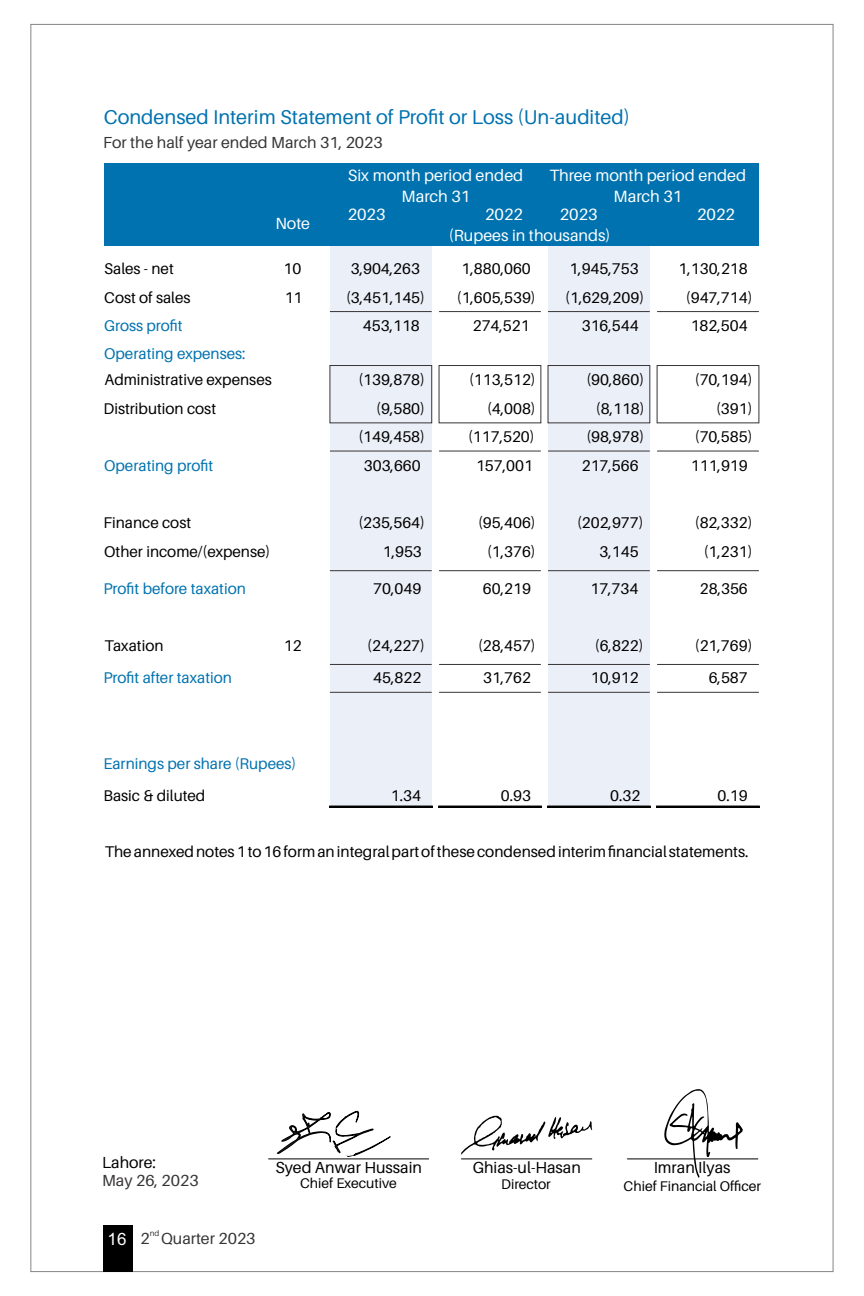
<style>
.page{position:relative;width:864px;height:1296px;background:#fff}
.page>*{position:absolute;margin:0;border:0;box-sizing:border-box;transform-origin:0 0}
.t1{font:20px "Aileron";color:#0072af}
.t2{font:17px "Arial";color:#fff}
.t3{font:16.4px/21.4px "Aileron";color:#fefefe;text-align:center}
.t4{font:16.2px "Aileron";color:#fefefe}
.t5{font:16px "Aileron";color:#373435}
.t6{font:16px "Aileron";color:#000}
.t7{font:15.6px/28.6px "Aileron";color:#000}
.t8{font:15.6px "Aileron";color:#0072af}
.t9{font:14px "Aileron";color:#000}
.t10{font:8px "Aileron";color:#373435}
</style>
<div class="page">
<svg style="left:277px;top:1110px;width:114px;height:47px"></svg>
<hr style="left:268px;top:1158px;width:161px;height:1px;background:#000">
<hr style="left:461px;top:1158px;width:131px;height:1px;background:#000">
<svg style="left:461px;top:1116px;width:131px;height:39px"></svg>
<hr style="left:627px;top:1158px;width:131px;height:1px;background:#000">
<svg style="left:664px;top:1089px;width:79px;height:89px"></svg>
<div style="left:103px;top:1225px;width:29px;height:47px;background:#000"></div>
<div style="left:330px;top:243px;width:102px;height:564px;background:#ebeff7"></div>
<div style="left:548px;top:243px;width:102px;height:564px;background:#ebeff7"></div>
<hr style="left:329px;top:806px;width:104px;height:1px;background:#000">
<hr style="left:438px;top:806px;width:103px;height:1px;background:#000">
<hr style="left:547px;top:806px;width:103px;height:1px;background:#000">
<hr style="left:656px;top:806px;width:103px;height:1px;background:#000">
<div style="left:105px;top:163px;width:654px;height:82px;background:#0072af"></div>
<div style="left:330px;top:365px;width:102px;height:58px;border:1px solid #373435"></div>
<div style="left:439px;top:365px;width:102px;height:58px;border:1px solid #373435"></div>
<div style="left:548px;top:365px;width:102px;height:58px;border:1px solid #373435"></div>
<div style="left:657px;top:365px;width:102px;height:58px;border:1px solid #373435"></div>
<hr style="left:330px;top:311px;width:102px;height:1px;background:#373435">
<hr style="left:439px;top:311px;width:102px;height:1px;background:#373435">
<hr style="left:548px;top:311px;width:102px;height:1px;background:#373435">
<hr style="left:657px;top:311px;width:102px;height:1px;background:#373435">
<hr style="left:330px;top:451px;width:102px;height:1px;background:#373435">
<hr style="left:439px;top:451px;width:102px;height:1px;background:#373435">
<hr style="left:548px;top:451px;width:102px;height:1px;background:#373435">
<hr style="left:657px;top:451px;width:102px;height:1px;background:#373435">
<hr style="left:330px;top:570px;width:102px;height:1px;background:#373435">
<hr style="left:439px;top:570px;width:102px;height:1px;background:#373435">
<hr style="left:548px;top:570px;width:102px;height:1px;background:#373435">
<hr style="left:657px;top:570px;width:102px;height:1px;background:#373435">
<hr style="left:330px;top:664px;width:102px;height:1px;background:#373435">
<hr style="left:439px;top:664px;width:102px;height:1px;background:#373435">
<hr style="left:548px;top:664px;width:102px;height:1px;background:#373435">
<hr style="left:657px;top:664px;width:102px;height:1px;background:#373435">
<hr style="left:330px;top:692px;width:102px;height:1px;background:#373435">
<hr style="left:439px;top:692px;width:102px;height:1px;background:#373435">
<hr style="left:548px;top:692px;width:102px;height:1px;background:#373435">
<hr style="left:657px;top:692px;width:102px;height:1px;background:#373435">
<p class="t1" style="left:104px;top:109px;width:528px">Condensed Interim Statement of Profit or Loss (Un-audited)</p>
<p class="t5" style="left:103px;top:135px;width:281px">For the half year ended March 31, 2023</p>
<p class="t3" style="left:348px;top:166px;width:177px">Six month period ended<br>March 31</p>
<p class="t3" style="left:549px;top:166px;width:198px">Three month period ended<br>March 31</p>
<p class="t4" style="left:275px;top:217px;width:36px">Note</p>
<p class="t3" style="left:348px;top:205px;width:39px">2023</p>
<p class="t3" style="left:485px;top:205px;width:39px">2022</p>
<p class="t3" style="left:560px;top:205px;width:39px">2023</p>
<p class="t3" style="left:697px;top:205px;width:39px">2022</p>
<p class="t4" style="left:449px;top:228px;width:163px">(Rupees in thousands)</p>
<p class="t7" style="left:104px;top:255px;width:71px">Sales - net</p>
<p class="t7" style="left:284px;top:255px;width:19px">10</p>
<p class="t7" style="left:569px;top:255px;width:71px">1,945,753</p>
<p class="t7" style="left:679px;top:255px;width:71px">1,130,218</p>
<p class="t7" style="left:104px;top:284px;width:88px">Cost of sales</p>
<p class="t7" style="left:285px;top:284px;width:19px">11</p>
<p class="t7" style="left:565px;top:284px;width:80px">(1,629,209)</p>
<p class="t7" style="left:686px;top:284px;width:68px">(947,714)</p>
<p class="t8" style="left:104px;top:319px;width:80px">Gross profit</p>
<p class="t7" style="left:582px;top:313px;width:58px">316,544</p>
<p class="t7" style="left:691px;top:313px;width:58px">182,504</p>
<p class="t8" style="left:104px;top:347px;width:143px">Operating expenses:</p>
<p class="t7" style="left:358px;top:366px;width:68px">(139,878)</p>
<p class="t7" style="left:469px;top:366px;width:68px">(113,512)</p>
<p class="t7" style="left:586px;top:366px;width:59px">(90,860)</p>
<p class="t7" style="left:695px;top:366px;width:59px">(70,194)</p>
<p class="t7" style="left:376px;top:395px;width:50px">(9,580)</p>
<p class="t7" style="left:487px;top:395px;width:50px">(4,008)</p>
<p class="t7" style="left:596px;top:395px;width:50px">(8,118)</p>
<p class="t7" style="left:716px;top:395px;width:38px">(391)</p>
<p class="t7" style="left:358px;top:424px;width:68px">(149,458)</p>
<p class="t7" style="left:468px;top:424px;width:68px">(117,520)</p>
<p class="t7" style="left:586px;top:424px;width:59px">(98,978)</p>
<p class="t7" style="left:695px;top:424px;width:59px">(70,585)</p>
<p class="t8" style="left:104px;top:459px;width:111px">Operating profit</p>
<p class="t7" style="left:364px;top:452px;width:58px">303,660</p>
<p class="t7" style="left:476px;top:452px;width:58px">157,001</p>
<p class="t7" style="left:582px;top:452px;width:58px">217,566</p>
<p class="t7" style="left:691px;top:452px;width:58px">111,919</p>
<p class="t7" style="left:351px;top:255px;width:71px">3,904,263</p>
<p class="t7" style="left:462px;top:255px;width:71px">1,880,060</p>
<p class="t7" style="left:346px;top:284px;width:80px">(3,451,145)</p>
<p class="t7" style="left:457px;top:284px;width:80px">(1,605,539)</p>
<p class="t7" style="left:363px;top:313px;width:58px">453,118</p>
<p class="t7" style="left:473px;top:313px;width:58px">274,521</p>
<p class="t7" style="left:103px;top:366px;width:170px">Administrative expenses<br>Distribution cost</p>
<p class="t7" style="left:103px;top:510px;width:169px">Finance cost<br>Other income/(expense)</p>
<p class="t7" style="left:358px;top:510px;width:68px">(235,564)</p>
<p class="t7" style="left:478px;top:510px;width:59px">(95,406)</p>
<p class="t7" style="left:577px;top:510px;width:68px">(202,977)</p>
<p class="t7" style="left:695px;top:510px;width:59px">(82,332)</p>
<p class="t7" style="left:383px;top:538px;width:41px">1,953</p>
<p class="t7" style="left:487px;top:538px;width:50px">(1,376)</p>
<p class="t7" style="left:600px;top:538px;width:41px">3,145</p>
<p class="t7" style="left:704px;top:538px;width:50px">(1,231)</p>
<p class="t8" style="left:103px;top:582px;width:144px">Profit before taxation</p>
<p class="t7" style="left:373px;top:575px;width:50px">70,049</p>
<p class="t7" style="left:483px;top:575px;width:50px">60,219</p>
<p class="t7" style="left:590px;top:575px;width:50px">17,734</p>
<p class="t7" style="left:700px;top:575px;width:50px">28,356</p>
<p class="t7" style="left:104px;top:632px;width:61px">Taxation</p>
<p class="t7" style="left:284px;top:632px;width:19px">12</p>
<p class="t7" style="left:367px;top:632px;width:59px">(24,227)</p>
<p class="t7" style="left:478px;top:632px;width:59px">(28,457)</p>
<p class="t7" style="left:595px;top:632px;width:50px">(6,822)</p>
<p class="t7" style="left:695px;top:632px;width:59px">(21,769)</p>
<p class="t8" style="left:103px;top:671px;width:130px">Profit after taxation</p>
<p class="t7" style="left:373px;top:665px;width:50px">45,822</p>
<p class="t7" style="left:483px;top:665px;width:50px">31,762</p>
<p class="t7" style="left:591px;top:665px;width:50px">10,912</p>
<p class="t7" style="left:709px;top:665px;width:41px">6,587</p>
<p class="t8" style="left:103px;top:757px;width:195px">Earnings per share (Rupees)</p>
<p class="t7" style="left:103px;top:783px;width:104px">Basic &amp; diluted</p>
<p class="t7" style="left:501px;top:783px;width:32px">0.93</p>
<p class="t7" style="left:610px;top:783px;width:32px">0.32</p>
<p class="t7" style="left:718px;top:783px;width:32px">0.19</p>
<p class="t7" style="left:391px;top:783px;width:32px">1.34</p>
<p class="t7" style="left:105px;top:839px;width:645px">The annexed notes 1 to 16 form an integral part of these condensed interim financial statements.</p>
<p class="t6" style="left:102px;top:1156px;width:55px">Lahore:</p>
<p class="t5" style="left:102px;top:1174px;width:98px">May 26, 2023</p>
<p class="t2" style="left:108px;top:1233px;width:20px">16</p>
<p class="t10" style="left:150px;top:1230px;width:11px">nd</p>
<p class="t5" style="left:141px;top:1232px;width:117px">2 Quarter 2023</p>
<p class="t6" style="left:275px;top:1161px;width:148px">Syed Anwar Hussain</p>
<p class="t9" style="left:300px;top:1177px;width:98px">Chief Executive</p>
<p class="t6" style="left:473px;top:1161px;width:110px">Ghias-ul-Hasan</p>
<p class="t9" style="left:501px;top:1179px;width:51px">Director</p>
<p class="t6" style="left:654px;top:1161px;width:78px">Imran Ilyas</p>
<p class="t9" style="left:624px;top:1180px;width:139px">Chief Financial Officer</p>
</div>
